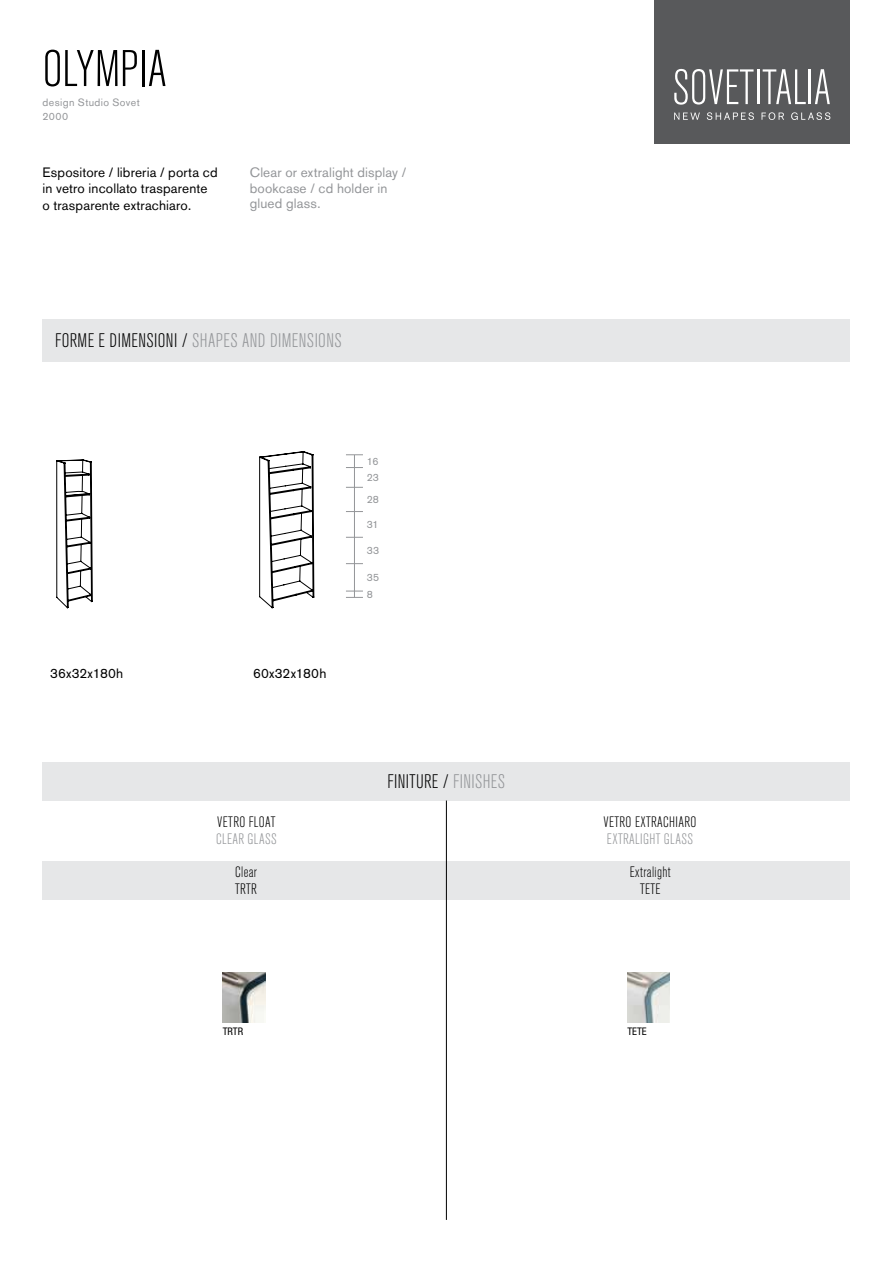
<style>
.page{position:relative;width:893px;height:1263px;background:#fff}
.page>*{position:absolute;margin:0;border:0;box-sizing:border-box;transform-origin:0 0}
.t1{font:300 condensed 51px "Akzidenz Grotesk BQ";letter-spacing:-.005em;color:#000}
.t2{font:300 condensed 19.5px "Akzidenz Grotesk BQ";letter-spacing:.02em;color:#939598}
.t3{font:300 condensed 19.5px "Akzidenz Grotesk BQ";letter-spacing:.02em;color:#000}
.t4{font:300 condensed 15px/16.5px "Akzidenz Grotesk BQ";letter-spacing:.025em;color:#000;text-align:center}
.t5{font:300 condensed 15px "Akzidenz Grotesk BQ";letter-spacing:.025em;color:#939598}
.t6{font:13.5px/16.5px "Akzidenz Grotesk BQ";letter-spacing:.01em;color:#000}
.t7{font:13.5px/15.8px "Akzidenz Grotesk BQ";letter-spacing:.015em;color:#939598}
.t8{font:10.5px/13.5px "Akzidenz Grotesk BQ";letter-spacing:.035em;color:#939598}
.t9{font:condensed 10.5px "Helvetica Neue LT Std";color:#000}
.s1{color:#000}
.s2{color:#939598}
</style>
<div class="page">
<div style="left:43px;top:861px;width:807px;height:38px;background:#e6e7e8"></div>
<div style="left:43px;top:319px;width:807px;height:43px;background:#e6e7e8"></div>
<div style="left:655px;top:0;width:195px;height:143px;background:#58595b"></div>
<svg style="left:674px;top:69px;width:79px;height:36px"></svg>
<hr style="left:757px;top:69px;width:3px;height:35px;background:#fff">
<svg style="left:763px;top:69px;width:43px;height:35px"></svg>
<hr style="left:809px;top:69px;width:2px;height:35px;background:#fff">
<svg style="left:815px;top:69px;width:15px;height:35px"></svg>
<svg style="left:674px;top:113px;width:26px;height:7px"></svg>
<svg style="left:707px;top:112px;width:47px;height:8px"></svg>
<svg style="left:761px;top:112px;width:23px;height:8px"></svg>
<svg style="left:791px;top:112px;width:39px;height:8px"></svg>
<div style="left:43px;top:762px;width:807px;height:38px;background:#e6e7e8"></div>
<img style="left:627px;top:972px;width:43px;height:50px">
<hr style="left:446px;top:800px;width:1px;height:420px;background:#000">
<svg style="left:56px;top:459px;width:37px;height:149px"></svg>
<svg style="left:259px;top:451px;width:55px;height:157px"></svg>
<img style="left:223px;top:972px;width:42px;height:50px">
<svg style="left:346px;top:591px;width:17px;height:7px"></svg>
<svg style="left:346px;top:563px;width:17px;height:1px"></svg>
<svg style="left:346px;top:487px;width:17px;height:1px"></svg>
<svg style="left:346px;top:467px;width:17px;height:1px"></svg>
<svg style="left:346px;top:454px;width:17px;height:1px"></svg>
<svg style="left:346px;top:537px;width:17px;height:1px"></svg>
<svg style="left:346px;top:511px;width:17px;height:1px"></svg>
<hr style="left:354px;top:455px;width:1px;height:142px;background:#939598">
<h1 class="t1" style="left:43px;top:41px;width:126px">OLYMPIA</h1>
<p class="t8" style="left:43px;top:96px;width:99px">design Studio Sovet<br>2000</p>
<p class="t6" style="left:43px;top:164px;width:177px">Espositore / libreria / porta cd in vetro incollato trasparente o trasparente extrachiaro.</p>
<p class="t7" style="left:250px;top:164px;width:158px">Clear or extralight display / bookcase / cd holder in glued glass.</p>
<h2 class="t2" style="left:55px;top:330px;width:288px"><span class="s1">FORME E DIMENSIONI /</span> SHAPES AND DIMENSIONS</h2>
<p class="t6" style="left:50px;top:665px;width:75px">36x32x180h</p>
<p class="t6" style="left:253px;top:665px;width:75px">60x32x180h</p>
<p class="t4" style="left:217px;top:814px;width:60px">VETRO FLOAT</p>
<p class="t5" style="left:216px;top:831px;width:62px">CLEAR GLASS</p>
<p class="t4" style="left:235px;top:864px;width:23px;text-align:left">Clear<br>TRTR</p>
<p class="t8" style="left:367px;top:454px;width:13px">16</p>
<p class="t8" style="left:367px;top:470px;width:14px">23</p>
<p class="t8" style="left:367px;top:493px;width:14px">28</p>
<p class="t8" style="left:367px;top:518px;width:14px">31</p>
<p class="t8" style="left:367px;top:544px;width:14px">33</p>
<p class="t8" style="left:367px;top:569px;width:14px;line-height:17.1px">35<br>8</p>
<h2 class="t3" style="left:388px;top:771px;width:119px">FINITURE / <span class="s2">FINISHES</span></h2>
<p class="t9" style="left:223px;top:1025px;width:22px">TRTR</p>
<p class="t4" style="left:603px;top:814px;width:94px">VETRO EXTRACHIARO</p>
<p class="t5" style="left:607px;top:831px;width:87px">EXTRALIGHT GLASS</p>
<p class="t4" style="left:630px;top:864px;width:42px">Extralight<br>TETE</p>
<p class="t9" style="left:627px;top:1025px;width:21px">TETE</p>
</div>
